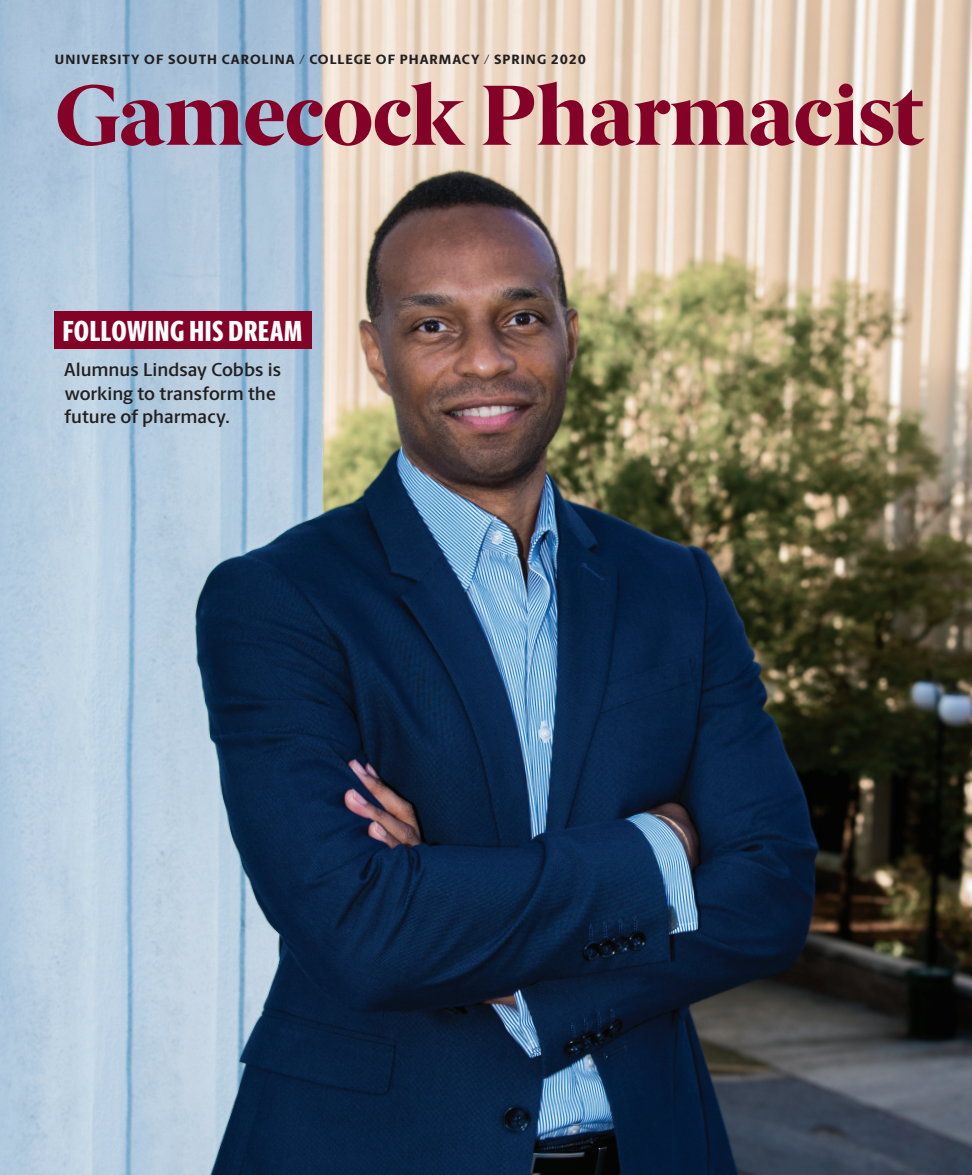
<style>
.page{position:relative;width:972px;height:1175px;background:#fff}
.page>*{position:absolute;margin:0;border:0;box-sizing:border-box;transform-origin:0 0}
.Masthead{font:800 85.5px "Berlingske Serif";letter-spacing:-.01em;color:#840128}
.t1{font:800 29.1px "Berlingske Sans X Cn";letter-spacing:.025em;color:#fff}
.t2{font:600 18.75px/23.2px "Berlingske Sans";color:#231f20}
.t3{font:800 13.5px "Berlingske Sans";letter-spacing:.075em;color:#231f20}
</style>
<div class="page">
<img style="left:0;top:0;width:972px;height:1174px">
<div style="left:54px;top:311px;width:257px;height:38px;background:#840128"></div>
<p class="t3" style="left:55px;top:49px;width:533px">UNIVERSITY OF SOUTH CAROLINA / COLLEGE OF PHARMACY / SPRING 2020</p>
<p class="Masthead" style="left:54px;top:53px;width:871px">Gamecock Pharmacist</p>
<p class="t1" style="left:63px;top:309px;width:241px">FOLLOWING HIS DREAM</p>
<p class="t2" style="left:64px;top:357px;width:218px">Alumnus Lindsay Cobbs is working to transform the future of pharmacy.</p>
</div>
